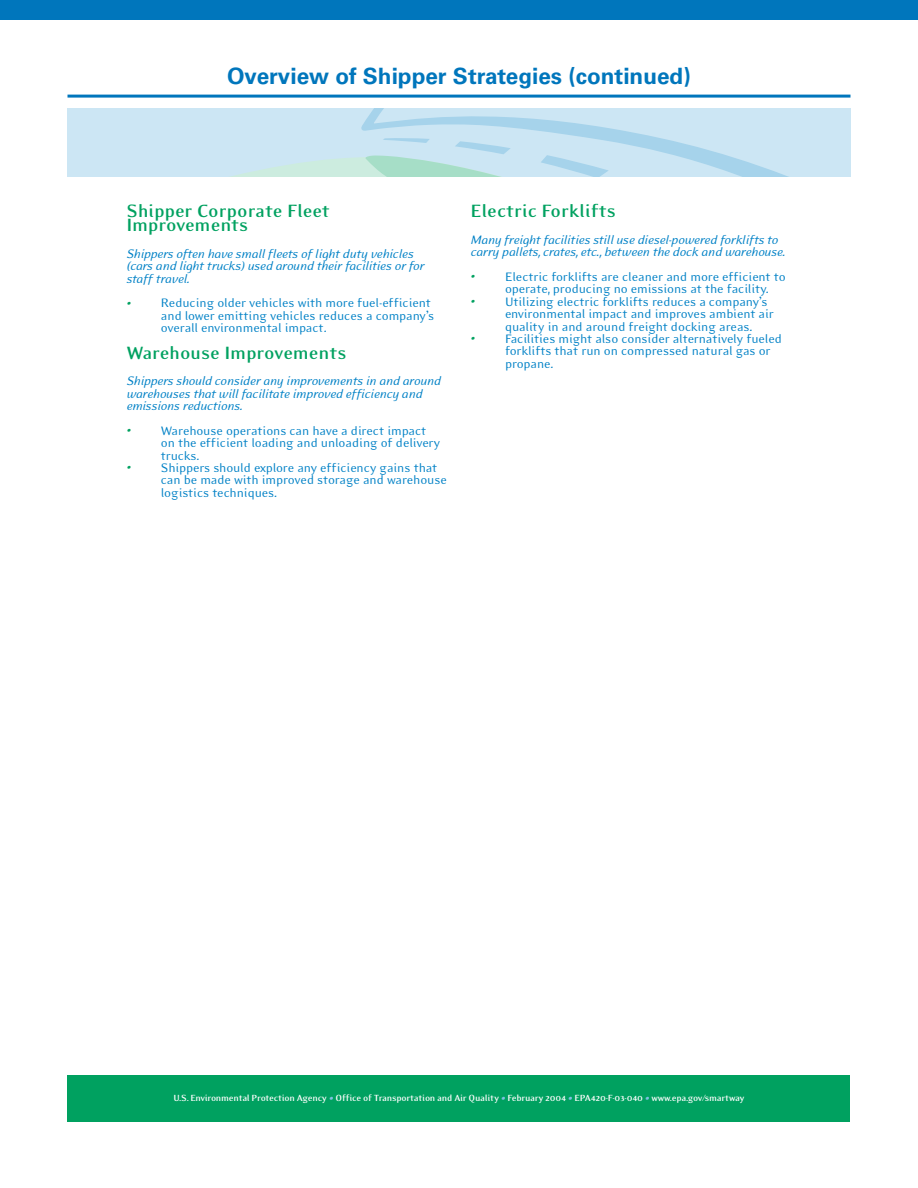
<style>
.page{position:relative;width:918px;height:1188px;background:#fff}
.page>*{position:absolute;margin:0;border:0;box-sizing:border-box;transform-origin:0 0}
.Appendix_Document_Ti{font:700 22.5px "Univers LT Std";color:#0076bc}
.t1{font:700 20.4px "Eidetic Modern";letter-spacing:-.01em;color:#00a160}
.t2{font:14.1px/12.5px "Eidetic Modern";letter-spacing:-.01em;color:#0081c6}
.t3{font:italic 14.1px/12.5px "Eidetic Modern";letter-spacing:-.03em;color:#0081c6}
.t4{font:700 10.2px "Eidetic Modern";letter-spacing:-.025em;color:#fff}
.s1{font-size:23.1px;color:#00a160}
.s2{font-size:23.1px;color:#80c0e3}
</style>
<div class="page">
<div style="left:0;top:0;width:918px;height:20px;background:#0076bc"></div>
<hr style="left:68px;top:95px;width:782px;height:3px;background:#0076bc">
<svg style="left:68px;top:108px;width:292px;height:68px;background:#cce6f2"></svg>
<svg style="left:360px;top:108px;width:490px;height:68px;background:#c3e2f0"></svg>
<div style="left:68px;top:1075px;width:782px;height:46px;background:#00a160"></div>
<p class="Appendix_Document_Ti" style="left:227px;top:63px;width:465px">Overview of Shipper Strategies (continued)</p>
<p class="t1" style="left:126px;top:200px;width:205px">Shipper Corporate Fleet</p>
<p class="t1" style="left:126px;top:215px;width:124px">Improvements</p>
<p class="t3" style="left:126px;top:247px;width:300px">Shippers often have small fleets of light duty vehicles (cars and light trucks) used around their facilities or for staff travel.</p>
<p class="t2" style="left:161px;top:297px;width:275px;text-indent:-35px"><span class="s1">•</span> Reducing older vehicles with more fuel-efficient and lower emitting vehicles reduces a company’s overall environmental impact.</p>
<p class="t1" style="left:126px;top:342px;width:222px">Warehouse Improvements</p>
<p class="t3" style="left:126px;top:375px;width:316px">Shippers should consider any improvements in and around warehouses that will facilitate improved efficiency and emissions reductions.</p>
<p class="t2" style="left:161px;top:424px;width:281px;text-indent:-35px"><span class="s1">•</span> Warehouse operations can have a direct impact on the efficient loading and unloading of delivery trucks.</p>
<p class="t2" style="left:161px;top:462px;width:288px;text-indent:-35px"><span class="s1">•</span> Shippers should explore any efficiency gains that can be made with improved storage and warehouse logistics techniques.</p>
<p class="t1" style="left:471px;top:200px;width:147px">Electric Forklifts</p>
<p class="t3" style="left:471px;top:233px;width:316px">Many freight facilities still use diesel-powered forklifts to carry pallets, crates, etc., between the dock and warehouse.</p>
<p class="t2" style="left:505px;top:270px;width:282px;text-indent:-35px"><span class="s1">•</span> Electric forklifts are cleaner and more efficient to operate, producing no emissions at the facility.</p>
<p class="t2" style="left:505px;top:295px;width:270px;text-indent:-35px"><span class="s1">•</span> Utilizing electric forklifts reduces a company’s environmental impact and improves ambient air quality in and around freight docking areas.</p>
<p class="t2" style="left:505px;top:333px;width:278px;text-indent:-35px"><span class="s1">•</span> Facilities might also consider alternatively fueled forklifts that run on compressed natural gas or propane.</p>
<p class="t4" style="left:173px;top:1092px;width:573px">U.S. Environmental Protection Agency <span class="s2">•</span> Office of Transportation and Air Quality <span class="s2">•</span> February 2004 <span class="s2">•</span> EPA420-F-03-040 <span class="s2">•</span> www.epa.gov/smartway</p>
</div>
